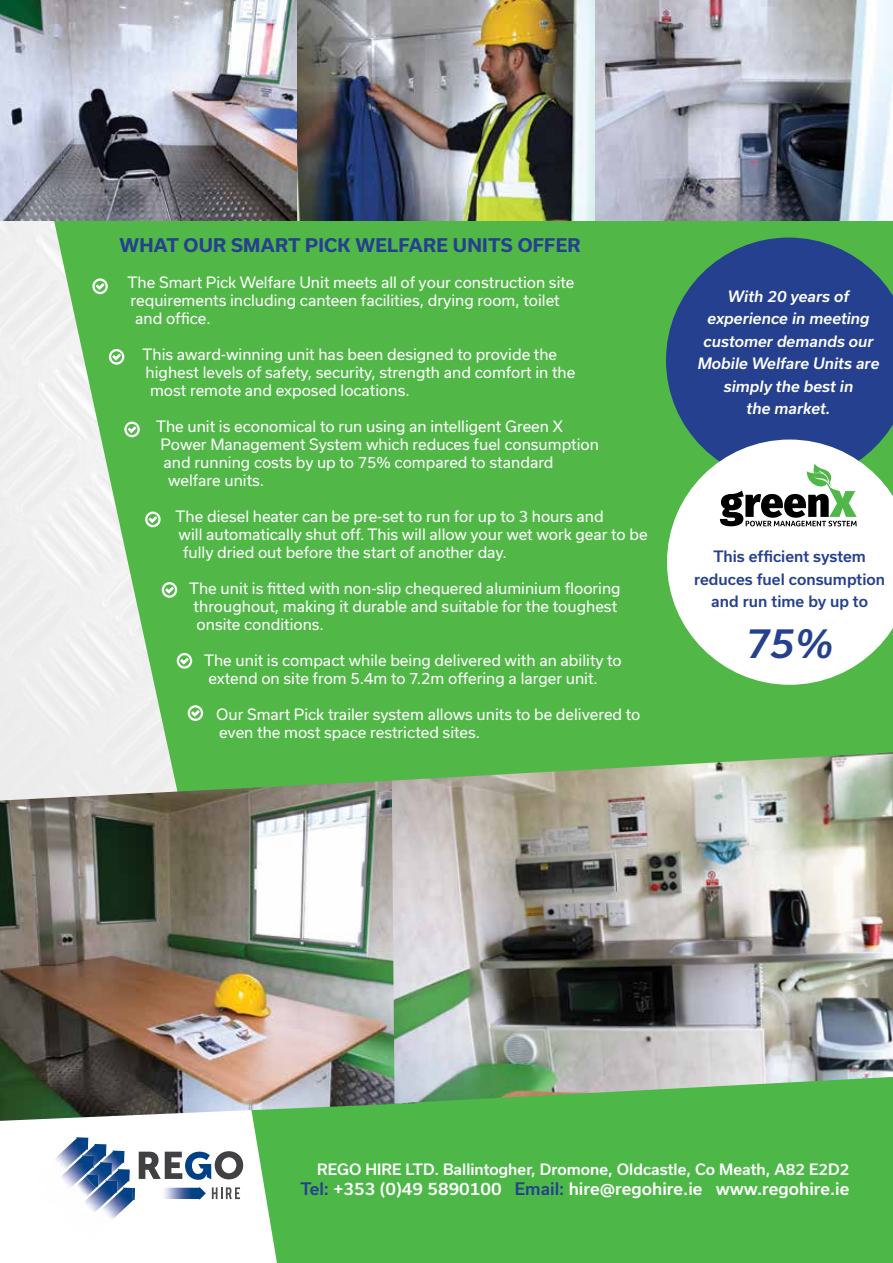
<style>
.page{position:relative;width:893px;height:1263px;background:#fff}
.page>*{position:absolute;margin:0;border:0;box-sizing:border-box;transform-origin:0 0}
.t1{font:italic 500 39px "Usual";color:#25408f}
.t2{font:700 18px "Usual";letter-spacing:.015em;color:#25408f}
.t3{font:500 16.5px "Usual";color:#fff}
.t4{font:15px/18px "Usual";color:#fff}
.t5{font:italic 500 15px/22.5px "Usual";color:#fff;text-align:center}
.t6{font:500 15px "Usual";color:#fff}
.t7{font:500 15px/22.5px "Usual";color:#25408f;text-align:center}
.s1{color:#25408f}
</style>
<div class="page">
<svg style="left:54px;top:221px;width:839px;height:559px;background:#60bd58"></svg>
<div style="left:253px;top:1103px;width:640px;height:160px;background:#4db748"></div>
<img style="left:135px;top:1187px;width:71px;height:13px">
<svg style="left:212px;top:1187px;width:28px;height:12px"></svg>
<img style="left:117px;top:1187px;width:18px;height:28px">
<svg style="left:133px;top:1188px;width:2px;height:11px"></svg>
<img style="left:88px;top:1144px;width:18px;height:18px">
<img style="left:88px;top:1155px;width:6px;height:7px">
<img style="left:112px;top:1169px;width:18px;height:23px">
<img style="left:107px;top:1180px;width:10px;height:40px">
<img style="left:101px;top:1150px;width:23px;height:23px">
<img style="left:89px;top:1188px;width:23px;height:25px">
<img style="left:88px;top:1162px;width:24px;height:26px">
<img style="left:79px;top:1188px;width:19px;height:19px">
<svg style="left:88px;top:1175px;width:11px;height:13px"></svg>
<img style="left:55px;top:1137px;width:33px;height:51px">
<svg style="left:139px;top:1151px;width:104px;height:29px"></svg>
<img style="left:0;top:0;width:297px;height:221px">
<img style="left:297px;top:0;width:298px;height:221px">
<svg style="left:595px;top:0;width:298px;height:221px;background:#a3a7b3"></svg>
<img style="left:0;top:780px;width:419px;height:341px">
<img style="left:392px;top:752px;width:501px;height:351px">
<svg style="left:109px;top:349px;width:15px;height:16px"></svg>
<svg style="left:92px;top:278px;width:16px;height:16px"></svg>
<svg style="left:124px;top:422px;width:16px;height:15px"></svg>
<svg style="left:145px;top:511px;width:16px;height:16px"></svg>
<svg style="left:177px;top:653px;width:15px;height:16px"></svg>
<svg style="left:188px;top:705px;width:15px;height:16px"></svg>
<svg style="left:162px;top:582px;width:15px;height:16px"></svg>
<svg style="left:666px;top:238px;width:227px;height:245px;background:#2a4f85"></svg>
<svg style="left:667px;top:439px;width:226px;height:246px"></svg>
<svg style="left:720px;top:463px;width:137px;height:63px"></svg>
<p class="t2" style="left:119px;top:235px;width:462px">WHAT OUR SMART PICK WELFARE UNITS OFFER</p>
<p class="t4" style="left:128px;top:273px;width:448px">The Smart Pick Welfare Unit meets all of your construction site</p>
<p class="t4" style="left:131px;top:291px;width:431px">requirements including canteen facilities, drying room, toilet</p>
<p class="t4" style="left:135px;top:309px;width:77px">and office.</p>
<p class="t4" style="left:143px;top:345px;width:416px">This award-winning unit has been designed to provide the</p>
<p class="t4" style="left:146px;top:363px;width:431px">highest levels of safety, security, strength and comfort in the</p>
<p class="t4" style="left:150px;top:381px;width:261px">most remote and exposed locations.</p>
<p class="t4" style="left:156px;top:417px;width:408px">The unit is economical to run using an intelligent Green X</p>
<p class="t4" style="left:161px;top:435px;width:440px">Power Management System which reduces fuel consumption</p>
<p class="t4" style="left:164px;top:453px;width:391px">and running costs by up to 75% compared to standard</p>
<p class="t4" style="left:168px;top:471px;width:98px">welfare units.</p>
<p class="t4" style="left:176px;top:507px;width:430px">The diesel heater can be pre-set to run for up to 3 hours and</p>
<p class="t4" style="left:179px;top:525px;width:471px">will automatically shut off. This will allow your wet work gear to be</p>
<p class="t4" style="left:183px;top:543px;width:325px">fully dried out before the start of another day.</p>
<p class="t4" style="left:194px;top:579px;width:429px;text-indent:-4px">The unit is fitted with non-slip chequered aluminium flooring throughout, making it durable and suitable for the toughest onsite conditions.</p>
<p class="t4" style="left:209px;top:651px;width:415px;text-indent:-4px">The unit is compact while being delivered with an ability to extend on site from 5.4m to 7.2m offering a larger unit.</p>
<p class="t4" style="left:216px;top:705px;width:426px">Our Smart Pick trailer system allows units to be delivered to even the most space restricted sites.</p>
<p class="t5" style="left:698px;top:285px;width:183px">With 20 years of experience in meeting customer demands our<br>Mobile Welfare Units are simply the best in<br>the market.</p>
<p class="t7" style="left:694px;top:545px;width:192px">This efficient system reduces fuel consumption and run time by up to</p>
<h1 class="t1" style="left:745px;top:621px;width:90px">75%</h1>
<p class="t6" style="left:317px;top:1161px;width:534px">REGO HIRE LTD. Ballintogher, Dromone, Oldcastle, Co Meath, A82 E2D2</p>
<p class="t3" style="left:300px;top:1179px;width:551px"><span class="s1">Tel:</span> +353 (0)49 5890100 <span class="s1">Email:</span> hire@regohire.ie www.regohire.ie</p>
</div>
